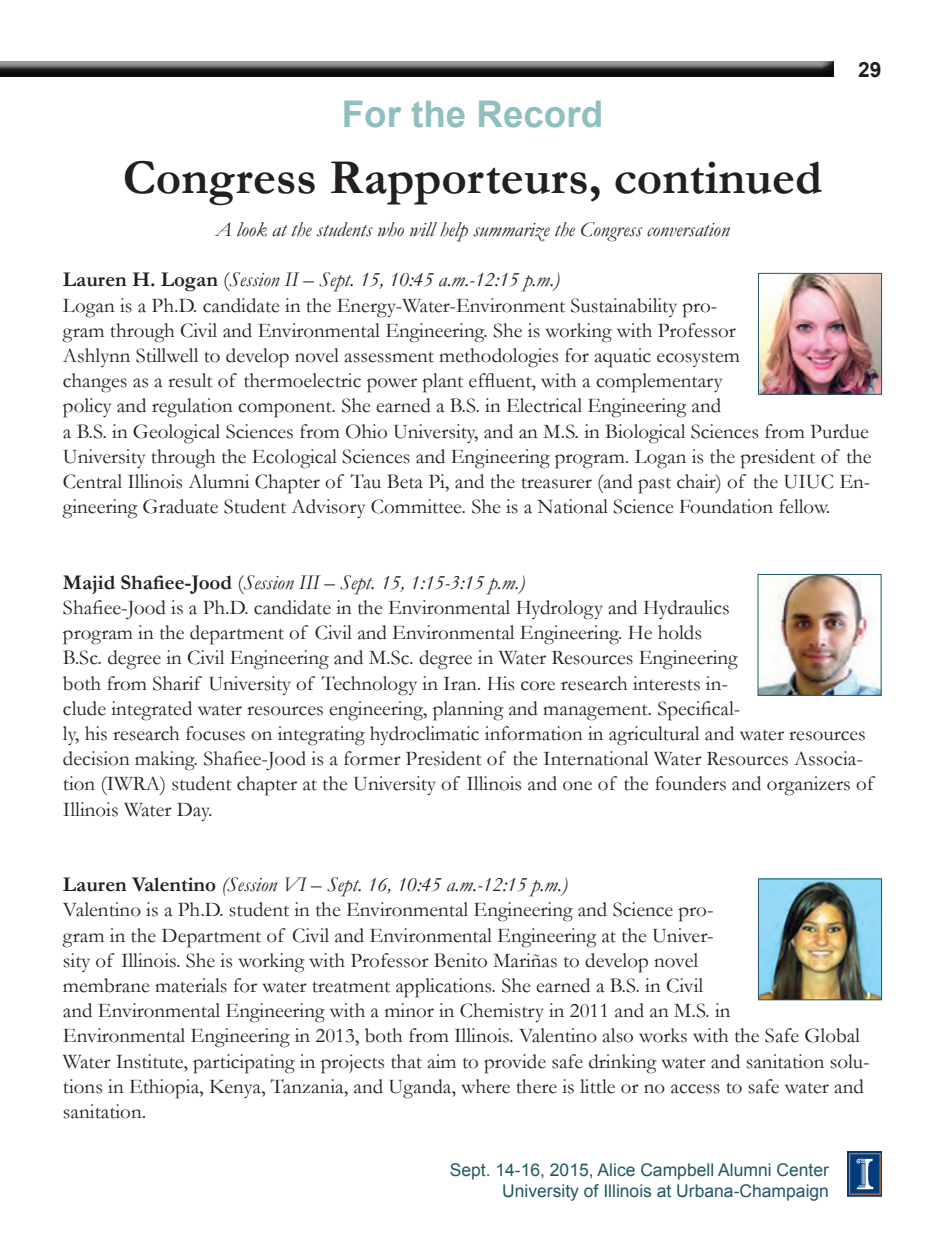
<style>
.page{position:relative;width:945px;height:1260px;background:#fff}
.page>*{position:absolute;margin:0;border:0;box-sizing:border-box;transform-origin:0 0}
.t1{font:700 49px "Garamond";color:#231f20}
.t2{font:700 36.75px "Arial";color:#90bfc0}
.t3{font:21px/25.2px "Garamond";color:#231f20}
.t4{font:italic 21px "Garamond";color:#231f20}
.t5{font:700 21px "Arial";color:#231f20}
.t6{font:17.5px "Arial";color:#225864}
.s1{font-weight:700;font-style:normal}
.s2{font-style:normal}
</style>
<div class="page">
<div style="left:0;top:60px;width:834px;height:14px;background:#9f9d9d"></div>
<div style="left:0;top:62px;width:834px;height:18px;background:#231f20;opacity:.75"></div>
<img style="left:848px;top:1151px;width:34px;height:45px">
<img style="left:760px;top:275px;width:120px;height:118px">
<div style="left:758px;top:273px;width:124px;height:122px;border:1px solid #225864"></div>
<img style="left:760px;top:880px;width:120px;height:118px">
<div style="left:758px;top:878px;width:124px;height:122px;border:1px solid #225864"></div>
<img style="left:760px;top:576px;width:120px;height:118px">
<div style="left:758px;top:574px;width:124px;height:122px;border:1px solid #225864"></div>
<p class="t5" style="left:858px;top:56px;width:25px">29</p>
<p class="t2" style="left:342px;top:89px;width:263px">For the Record</p>
<p class="t1" style="left:123px;top:149px;width:701px">Congress Rapporteurs, continued</p>
<p class="t4" style="left:215px;top:217px;width:516px">A look at the students who will help summarize the Congress conversation</p>
<p class="t4" style="left:63px;top:267px;width:498px"><span class="s1">Lauren H. Logan</span> <span class="s2">(</span>Session II – Sept. 15, 10:45 a.m.-12:15 p.m.)</p>
<p class="t3" style="left:63px;top:292px;width:810px">Logan is a Ph.D. candidate in the Energy-Water-Environment Sustainability pro-<br>gram through Civil and Environmental Engineering. She is working with Professor<br>Ashlynn Stillwell to develop novel assessment methodologies for aquatic ecosystem<br>changes as a result of thermoelectric power plant effluent, with a complementary<br>policy and regulation component. She earned a B.S. in Electrical Engineering and<br>a B.S. in Geological Sciences from Ohio University, and an M.S. in Biological Sciences from Purdue University through the Ecological Sciences and Engineering program. Logan is the president of the Central Illinois Alumni Chapter of Tau Beta Pi, and the treasurer (and past chair) of the UIUC En&shy;gineering Graduate Student Advisory Committee. She is a National Science Foundation fellow.</p>
<p class="t4" style="left:63px;top:570px;width:464px"><span class="s1">Majid Shafiee-Jood</span> <span class="s2">(</span>Session III – Sept. 15, 1:15-3:15 p.m.)</p>
<p class="t3" style="left:63px;top:595px;width:812px">Shafiee-Jood is a Ph.D. candidate in the Environmental Hydrology and Hydraulics<br>program in the department of Civil and Environmental Engineering. He holds<br>B.Sc. degree in Civil Engineering and M.Sc. degree in Water Resources Engineering<br>both from Sharif University of Technology in Iran. His core research interests in-<br>clude integrated water resources engineering, planning and management. Specifical-<br>ly, his research focuses on integrating hydroclimatic information in agricultural and water resources decision making. Shafiee-Jood is a former President of the International Water Resources Associa&shy;tion (IWRA) student chapter at the University of Illinois and one of the founders and organizers of Illinois Water Day.</p>
<p class="t4" style="left:63px;top:872px;width:506px"><span class="s1">Lauren Valentino</span> (Session VI – Sept. 16, 10:45 a.m.-12:15 p.m.)</p>
<p class="t3" style="left:63px;top:897px;width:808px">Valentino is a Ph.D. student in the Environmental Engineering and Science pro-<br>gram in the Department of Civil and Environmental Engineering at the Univer-<br>sity of Illinois. She is working with Professor Benito Mariñas to develop novel<br>membrane materials for water treatment applications. She earned a B.S. in Civil<br>and Environmental Engineering with a minor in Chemistry in 2011 and an M.S. in<br>Environmental Engineering in 2013, both from Illinois. Valentino also works with the Safe Global Water Institute, participating in projects that aim to provide safe drinking water and sanitation solu&shy;tions in Ethiopia, Kenya, Tanzania, and Uganda, where there is little or no access to safe water and sanitation.</p>
<p class="t6" style="left:450px;top:1158px;width:381px">Sept. 14-16, 2015, Alice Campbell Alumni Center</p>
<p class="t6" style="left:502px;top:1179px;width:328px">University of Illinois at Urbana-Champaign</p>
</div>
